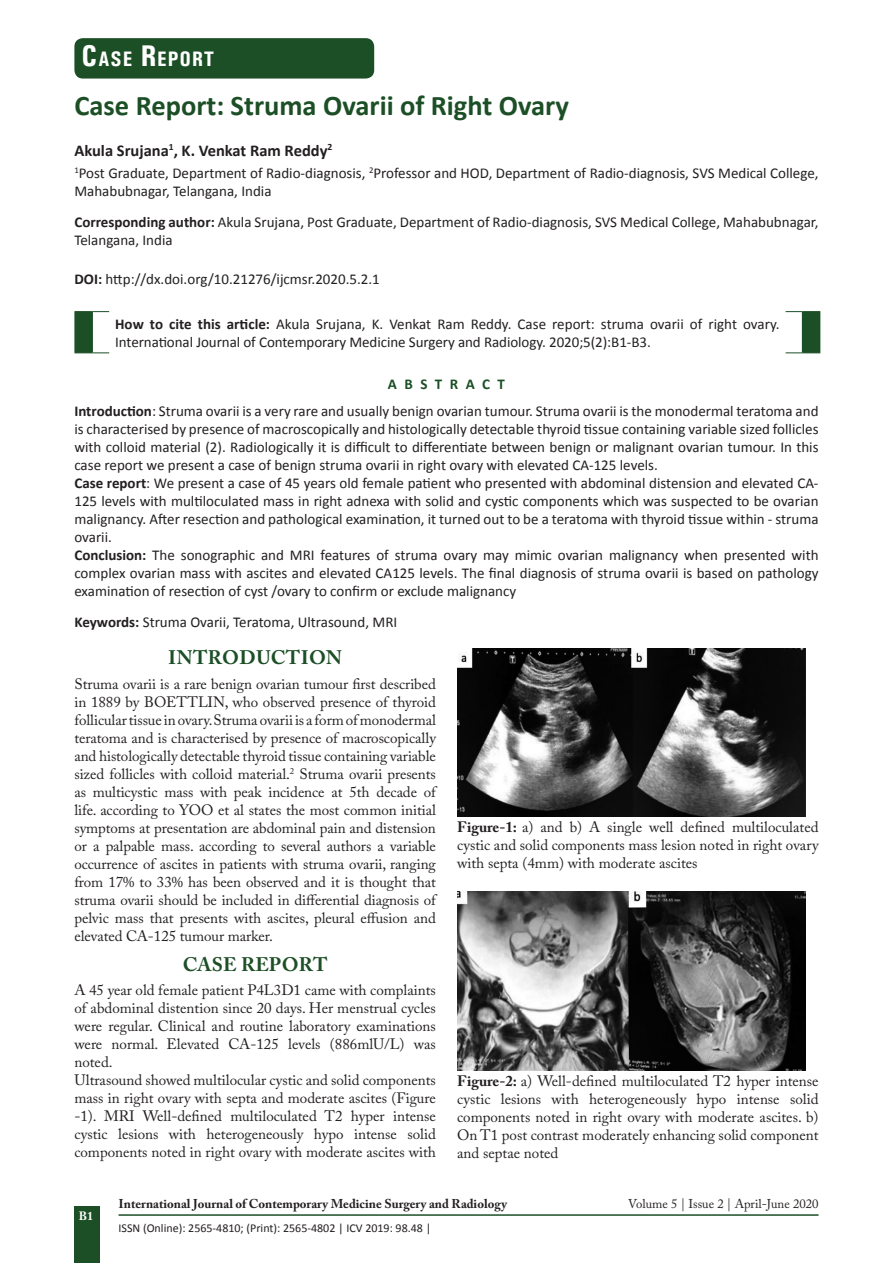
<style>
.page{position:relative;width:893px;height:1263px;background:#fff}
.page>*{position:absolute;margin:0;border:0;box-sizing:border-box;transform-origin:0 0}
.A_Title_New{font:700 28.5px "Calibri";color:#1c4f26}
.AT_new{font:700 21px "Univers Condensed";letter-spacing:.045em;color:#fff}
.t1{font:700 19.5px "Adobe Caslon Pro";letter-spacing:.015em;color:#1c4f26}
.AU-New{font:700 16.5px "Calibri";color:#231f20}
.TX_New{font:15px/18px "Adobe Caslon Pro";color:#231f20;text-align:justify}
.ABS_TEXT_New{font:15px/18px "Calibri";color:#231f20;text-align:justify}
.Legend{font:15px/18px "Adobe Caslon Pro";color:#231f20;text-align:justify}
.Corresponding{font:15px/18px "Calibri";color:#231f20}
.HTC_new{font:15px/18px "Calibri";letter-spacing:-.005em;color:#231f20}
.Affi_New{font:15px/18px "Calibri";color:#231f20}
.Keyword_New{font:15px "Calibri";color:#231f20}
.ABS_new{font:700 15px "Calibri";letter-spacing:.5em;color:#1c4f26}
.t2{font:700 12.75px "Adobe Caslon Pro";color:#231f20}
.t3{font:12.75px "Adobe Caslon Pro";color:#231f20}
.t4{font:12px "Calibri";color:#231f20}
.t5{font:700 12px "Adobe Caslon Pro";color:#fff}
.s1{font-size:30px}
.s2{font-weight:700}
</style>
<div class="page">
<div style="left:74px;top:1207px;width:25px;height:56px;background:#1c4f26"></div>
<hr style="left:119px;top:1214px;width:700px;height:2px;background:#1c4f26">
<svg style="left:74px;top:311px;width:746px;height:42px"></svg>
<div style="left:74px;top:38px;width:300px;height:41px;background:#1c4f26;border-radius:9px"></div>
<img style="left:457px;top:648px;width:349px;height:168px">
<img style="left:457px;top:891px;width:349px;height:180px">
<p class="AT_new" style="left:82px;top:46px;width:134px"><span class="s1">C</span>ASE <span class="s1">R</span>EPORT</p>
<p class="A_Title_New" style="left:74px;top:87px;width:496px">Case Report: Struma Ovarii of Right Ovary</p>
<p class="AU-New" style="left:74px;top:140px;width:259px">Akula Srujana<sup>1</sup>, K. Venkat Ram Reddy<sup>2</sup></p>
<p class="Affi_New" style="left:74px;top:164px;width:746px"><sup>1</sup>Post Graduate, Department of Radio-diagnosis, <sup>2</sup>Professor and HOD, Department of Radio-diagnosis, SVS Medical College,<br>Mahabubnagar, Telangana, India</p>
<p class="Corresponding" style="left:74px;top:213px;width:746px"><span class="s2">Corresponding author:</span> Akula Srujana, Post Graduate, Department of Radio-diagnosis, SVS Medical College, Mahabubnagar,<br>Telangana, India</p>
<p class="Corresponding" style="left:74px;top:270px;width:307px"><span class="s2">DOI:</span> http://dx.doi.org/10.21276/ijcmsr.2020.5.2.1</p>
<p class="HTC_new" style="left:115px;top:315px;width:666px"><span class="s2">How to cite this article:</span> Akula Srujana, K. Venkat Ram Reddy. Case report: struma ovarii of right ovary.<br>International Journal of Contemporary Medicine Surgery and Radiology. 2020;5(2):B1-B3.</p>
<p class="ABS_new" style="left:388px;top:375px;width:119px">ABSTRACT</p>
<p class="ABS_TEXT_New" style="left:74px;top:402px;width:746px"><span class="s2">Introduction</span>: Struma ovarii is a very rare and usually benign ovarian tumour. Struma ovarii is the monodermal teratoma and is characterised by presence of macroscopically and histologically detectable thyroid tissue containing variable sized follicles with colloid material (2). Radiologically it is difficult to differentiate between benign or malignant ovarian tumour. In this case report we present a case of benign struma ovarii in right ovary with elevated CA-125 levels.</p>
<p class="ABS_TEXT_New" style="left:74px;top:474px;width:746px"><span class="s2">Case report</span>: We present a case of 45 years old female patient who presented with abdominal distension and elevated CA-125 levels with multiloculated mass in right adnexa with solid and cystic components which was suspected to be ovarian malignancy. After resection and pathological examination, it turned out to be a teratoma with thyroid tissue within - struma ovarii.</p>
<p class="ABS_TEXT_New" style="left:74px;top:546px;width:746px"><span class="s2">Conclusion:</span> The sonographic and MRI features of struma ovary may mimic ovarian malignancy when presented with complex ovarian mass with ascites and elevated CA125 levels. The final diagnosis of struma ovarii is based on pathology examination of resection of cyst /ovary to confirm or exclude malignancy</p>
<p class="Keyword_New" style="left:74px;top:612px;width:324px"><span class="s2">Keywords:</span> Struma Ovarii, Teratoma, Ultrasound, MRI</p>
<h1 class="t1" style="left:168px;top:646px;width:175px">INTRODUCTION</h1>
<p class="TX_New" style="left:74px;top:675px;width:363px">Struma ovarii is a rare benign ovarian tumour first described in 1889 by BOETTLIN, who observed presence of thyroid follicular tissue in ovary. Struma ovarii is a form of monodermal teratoma and is characterised by presence of macroscopically and histologically detectable thyroid tissue containing variable sized follicles with colloid material.<sup>2</sup> Struma ovarii presents as multicystic mass with peak incidence at 5th decade of life. according to YOO et al states the most common initial symptoms at presentation are abdominal pain and distension or a palpable mass. according to several authors a variable occurrence of ascites in patients with struma ovarii, ranging from 17% to 33% has been observed and it is thought that struma ovarii should be included in differential diagnosis of pelvic mass that presents with ascites, pleural effusion and elevated CA-125 tumour marker.</p>
<h1 class="t1" style="left:183px;top:952px;width:146px">CASE REPORT</h1>
<p class="TX_New" style="left:74px;top:981px;width:363px">A 45 year old female patient P4L3D1 came with complaints of abdominal distention since 20 days. Her menstrual cycles were regular. Clinical and routine laboratory examinations were normal. Elevated CA-125 levels (886mlU/L) was noted.</p>
<p class="TX_New" style="left:74px;top:1071px;width:363px">Ultrasound showed multilocular cystic and solid components mass in right ovary with septa and moderate ascites (Figure -1). MRI Well-defined multiloculated T2 hyper intense cystic lesions with heterogeneously hypo intense solid components noted in right ovary with moderate ascites with</p>
<p class="Legend" style="left:457px;top:817px;width:363px"><span class="s2">Figure-1:</span> a) and b) A single well defined multiloculated cystic and solid components mass lesion noted in right ovary with septa (4mm) with moderate ascites</p>
<p class="Legend" style="left:457px;top:1071px;width:363px"><span class="s2">Figure-2:</span> a) Well-defined multiloculated T2 hyper intense cystic lesions with heterogeneously hypo intense solid components noted in right ovary with moderate ascites. b)<br>On T1 post contrast moderately enhancing solid component and septae noted</p>
<p class="t5" style="left:79px;top:1209px;width:16px">B1</p>
<p class="t2" style="left:119px;top:1196px;width:390px">International Journal of Contemporary Medicine Surgery and Radiology</p>
<p class="t3" style="left:628px;top:1196px;width:192px">Volume 5 | Issue 2 | April-June 2020</p>
<p class="t4" style="left:119px;top:1220px;width:314px">ISSN (Online): 2565-4810; (Print): 2565-4802 | ICV 2019: 98.48 |</p>
</div>
